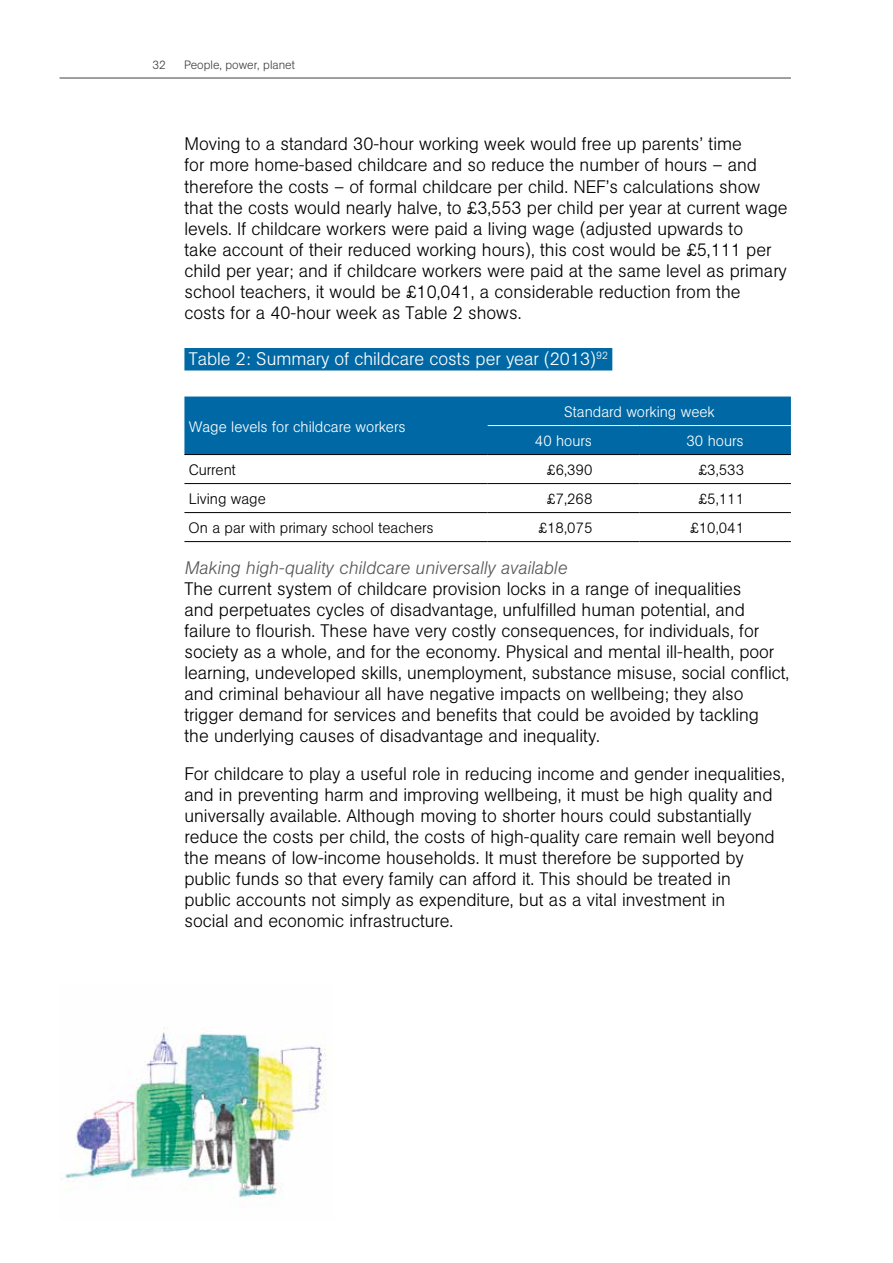
<style>
.page{position:relative;width:893px;height:1263px;background:#fff}
.page>*{position:absolute;margin:0;border:0;box-sizing:border-box;transform-origin:0 0}
.t1{font:300 18px/21px "AG Book BQ";color:#000}
.t2{font:italic 300 18px "AG Book BQ";color:#58595b}
.t3{font:300 18px "AG Book BQ";color:#fff}
.t4{font:300 15px "AG Book BQ";color:#000}
.t5{font:300 15px/29px "AG Book BQ";color:#fff}
.t6{font:300 12px "AG Book BQ";color:#414042}
</style>
<div class="page">
<hr style="left:60px;top:78px;width:731px;height:1px;background:#414042">
<div style="left:184px;top:348px;width:428px;height:22px;background:#0069a5"></div>
<div style="left:184px;top:396px;width:607px;height:58px;background:#0069a5"></div>
<hr style="left:488px;top:425px;width:151px;height:1px;background:#fff">
<hr style="left:639px;top:425px;width:152px;height:1px;background:#fff">
<hr style="left:184px;top:454px;width:304px;height:1px;background:#000">
<hr style="left:488px;top:454px;width:151px;height:1px;background:#000">
<hr style="left:639px;top:454px;width:152px;height:1px;background:#000">
<hr style="left:184px;top:483px;width:304px;height:1px;background:#000">
<hr style="left:488px;top:483px;width:151px;height:1px;background:#000">
<hr style="left:639px;top:483px;width:152px;height:1px;background:#000">
<hr style="left:184px;top:512px;width:304px;height:1px;background:#000">
<hr style="left:488px;top:512px;width:151px;height:1px;background:#000">
<hr style="left:639px;top:512px;width:152px;height:1px;background:#000">
<hr style="left:184px;top:541px;width:304px;height:1px;background:#000">
<hr style="left:488px;top:541px;width:151px;height:1px;background:#000">
<hr style="left:639px;top:541px;width:152px;height:1px;background:#000">
<img style="left:64px;top:1027px;width:262px;height:178px">
<p class="t6" style="left:153px;top:58px;width:15px">32</p>
<p class="t6" style="left:184px;top:58px;width:112px">People, power, planet</p>
<p class="t1" style="left:184px;top:134px;width:605px">Moving to a standard 30-hour working week would free up parents’ time<br>for more home-based childcare and so reduce the number of hours – and therefore the costs – of formal childcare per child. NEF’s calculations show that the costs would nearly halve, to £3,553 per child per year at current wage levels. If childcare workers were paid a living wage (adjusted upwards to<br>take account of their reduced working hours), this cost would be £5,111 per child per year; and if childcare workers were paid at the same level as primary school teachers, it would be £10,041, a considerable reduction from the<br>costs for a 40-hour week as Table 2 shows.</p>
<p class="t3" style="left:189px;top:348px;width:421px">Table 2: Summary of childcare costs per year (2013)<sup>92</sup></p>
<p class="t5" style="left:189px;top:412px;width:218px">Wage levels for childcare workers</p>
<p class="t5" style="left:535px;top:397px;width:181px;text-indent:29px">Standard working week<br>40 hours</p>
<p class="t5" style="left:686px;top:426px;width:59px">30 hours</p>
<p class="t4" style="left:189px;top:461px;width:49px">Current</p>
<p class="t4" style="left:547px;top:461px;width:47px">£6,390</p>
<p class="t4" style="left:698px;top:461px;width:47px">£3,533</p>
<p class="t4" style="left:189px;top:490px;width:79px">Living wage</p>
<p class="t4" style="left:547px;top:490px;width:47px">£7,268</p>
<p class="t4" style="left:698px;top:490px;width:47px">£5,111</p>
<p class="t4" style="left:189px;top:519px;width:247px">On a par with primary school teachers</p>
<p class="t4" style="left:538px;top:519px;width:56px">£18,075</p>
<p class="t4" style="left:690px;top:519px;width:56px">£10,041</p>
<p class="t2" style="left:184px;top:557px;width:384px">Making high-quality childcare universally available</p>
<p class="t1" style="left:184px;top:578px;width:606px">The current system of childcare provision locks in a range of inequalities<br>and perpetuates cycles of disadvantage, unfulfilled human potential, and failure to flourish. These have very costly consequences, for individuals, for society as a whole, and for the economy. Physical and mental ill-health, poor learning, undeveloped skills, unemployment, substance misuse, social conflict, and criminal behaviour all have negative impacts on wellbeing; they also trigger demand for services and benefits that could be avoided by tackling<br>the underlying causes of disadvantage and inequality.</p>
<p class="t1" style="left:184px;top:763px;width:602px">For childcare to play a useful role in reducing income and gender inequalities, and in preventing harm and improving wellbeing, it must be high quality and universally available. Although moving to shorter hours could substantially reduce the costs per child, the costs of high-quality care remain well beyond the means of low-income households. It must therefore be supported by public funds so that every family can afford it. This should be treated in<br>public accounts not simply as expenditure, but as a vital investment in<br>social and economic infrastructure.</p>
</div>
